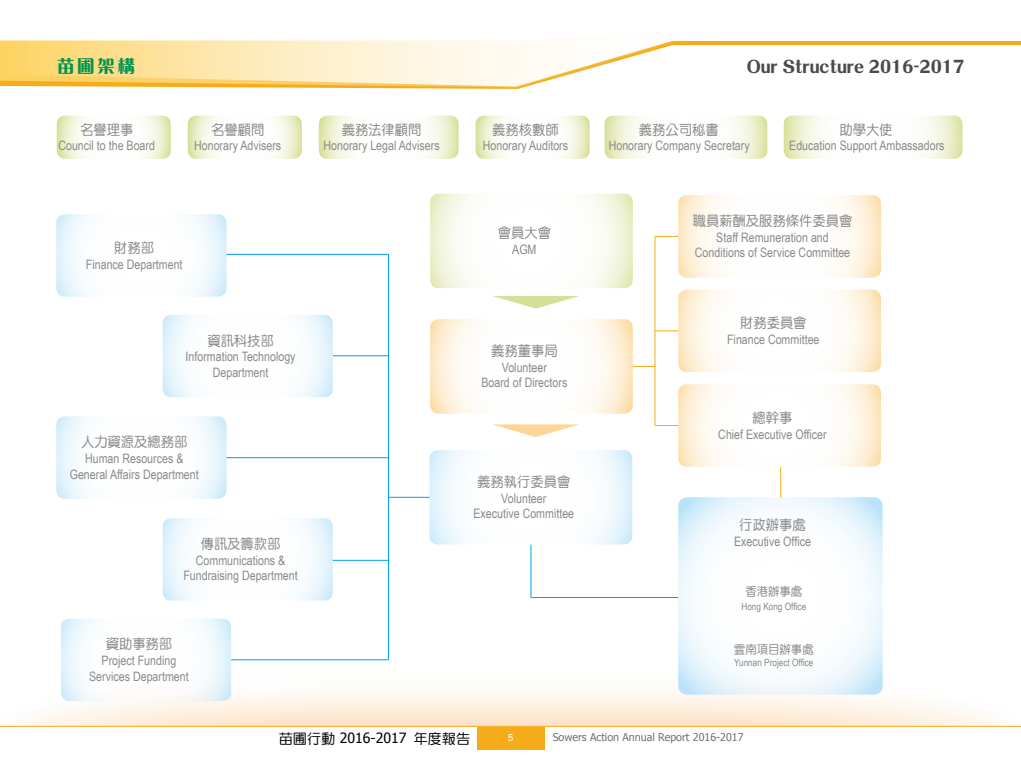
<style>
.page{position:relative;width:1021px;height:766px;background:#fff}
.page>*{position:absolute;margin:0;border:0;box-sizing:border-box;transform-origin:0 0}
.t1{font:800 18px "M Ellan HK";color:#4c4948}
.t2{font:800 18px "M Ellan HK";color:#00954f}
.t3{font:14.1px "Tahoma";color:#000}
.t4{font:14px "DF Yuan W5 WIN BF";color:#898989;scale:.95 1}
.t5{font:13px/15.6px "Arial Narrow";color:#898989;text-align:center}
.t6{font:12px "DF Yuan W5 WIN BF";color:#898989;scale:.95 1}
.t7{font:10.7px "Tahoma";color:#727171}
.t8{font:10px "Arial Narrow";color:#898989}
.t9{font:10px "Arial";color:#fff}
.s1{font-family:"DF Yuan W5 WIN BF"}
</style>
<div class="page">
<svg style="left:0;top:665px;width:1020px;height:62px"></svg>
<svg style="left:190px;top:87px;width:335px;height:2px"></svg>
<hr style="left:665px;top:41px;width:355px;height:3px;background:#f6ac19">
<svg style="left:0;top:40px;width:717px;height:47px"></svg>
<div style="left:477px;top:727px;width:67px;height:22px;background:#f6ac19"></div>
<hr style="left:0;top:725px;width:1020px;height:1px;background:#f6ac19">
<hr style="left:531px;top:597px;width:147px;height:1px;background:#00a0e9">
<hr style="left:388px;top:497px;width:41px;height:1px;background:#00a0e9">
<hr style="left:530px;top:544px;width:1px;height:53px;background:#00a0e9">
<svg style="left:678px;top:497px;width:204px;height:197px"></svg>
<svg style="left:430px;top:319px;width:203px;height:94px"></svg>
<svg style="left:678px;top:195px;width:203px;height:82px"></svg>
<svg style="left:678px;top:289px;width:203px;height:83px"></svg>
<svg style="left:678px;top:384px;width:203px;height:82px"></svg>
<svg style="left:56px;top:214px;width:170px;height:82px"></svg>
<svg style="left:163px;top:314px;width:170px;height:83px"></svg>
<svg style="left:56px;top:416px;width:170px;height:82px"></svg>
<svg style="left:61px;top:618px;width:170px;height:82px"></svg>
<svg style="left:163px;top:518px;width:170px;height:82px"></svg>
<svg style="left:429px;top:450px;width:203px;height:94px"></svg>
<svg style="left:430px;top:194px;width:203px;height:94px"></svg>
<svg style="left:57px;top:116px;width:114px;height:43px"></svg>
<svg style="left:188px;top:116px;width:114px;height:43px"></svg>
<svg style="left:319px;top:116px;width:139px;height:43px"></svg>
<svg style="left:475px;top:116px;width:114px;height:43px"></svg>
<svg style="left:604px;top:116px;width:163px;height:43px"></svg>
<svg style="left:783px;top:116px;width:179px;height:43px"></svg>
<svg style="left:493px;top:296px;width:86px;height:12px"></svg>
<svg style="left:492px;top:424px;width:87px;height:13px"></svg>
<svg style="left:633px;top:366px;width:21px;height:1px"></svg>
<hr style="left:226px;top:254px;width:162px;height:1px;background:#00a0e9">
<hr style="left:226px;top:457px;width:162px;height:1px;background:#00a0e9">
<hr style="left:231px;top:659px;width:158px;height:1px;background:#00a0e9">
<hr style="left:333px;top:560px;width:55px;height:1px;background:#00a0e9">
<hr style="left:333px;top:355px;width:55px;height:1px;background:#00a0e9">
<svg style="left:654px;top:425px;width:24px;height:1px"></svg>
<svg style="left:655px;top:330px;width:23px;height:1px"></svg>
<svg style="left:655px;top:236px;width:23px;height:1px"></svg>
<hr style="left:654px;top:236px;width:1px;height:189px;background:#f6ac19">
<hr style="left:780px;top:466px;width:1px;height:31px;background:#f6ac19">
<hr style="left:388px;top:254px;width:1px;height:405px;background:#00a0e9">
<h1 class="t2" style="left:57px;top:53px;width:80px">苗圃架構</h1>
<h1 class="t1" style="left:746px;top:54px;width:219px">Our Structure 2016-2017</h1>
<p class="t4" style="left:80px;top:122px;width:58px">名譽理事</p>
<p class="t5" style="left:58px;top:137px;width:98px">Council to the Board</p>
<p class="t4" style="left:211px;top:122px;width:58px">名譽顧問</p>
<p class="t5" style="left:194px;top:137px;width:89px">Honorary Advisers</p>
<p class="t4" style="left:342px;top:122px;width:85px">義務法律顧問</p>
<p class="t5" style="left:323px;top:137px;width:118px">Honorary Legal Advisers</p>
<p class="t4" style="left:114px;top:240px;width:44px">財務部</p>
<p class="t5" style="left:86px;top:255px;width:98px">Finance Department</p>
<p class="t4" style="left:207px;top:333px;width:72px">資訊科技部</p>
<p class="t5" style="left:185px;top:348px;width:112px">Information Technology<br>Department</p>
<p class="t4" style="left:81px;top:435px;width:114px">人力資源及總務部</p>
<p class="t5" style="left:70px;top:450px;width:130px">Human Resources &amp;<br>General Affairs Department</p>
<p class="t4" style="left:201px;top:536px;width:85px">傳訊及籌款部</p>
<p class="t5" style="left:183px;top:551px;width:116px">Communications &amp;<br>Fundraising Department</p>
<p class="t4" style="left:106px;top:637px;width:71px">資助事務部</p>
<p class="t5" style="left:89px;top:652px;width:101px">Project Funding<br>Services Department</p>
<p class="t4" style="left:492px;top:122px;width:71px">義務核數師</p>
<p class="t5" style="left:483px;top:137px;width:87px">Honorary Auditors</p>
<p class="t4" style="left:498px;top:226px;width:57px">會員大會</p>
<p class="t5" style="left:512px;top:241px;width:26px">AGM</p>
<p class="t4" style="left:491px;top:343px;width:71px">義務董事局</p>
<p class="t5" style="left:481px;top:359px;width:87px">Volunteer<br>Board of Directors</p>
<p class="t4" style="left:477px;top:474px;width:99px">義務執行委員會</p>
<p class="t5" style="left:473px;top:489px;width:102px">Volunteer<br>Executive Committee</p>
<p class="t4" style="left:639px;top:122px;width:85px">義務公司秘書</p>
<p class="t5" style="left:608px;top:137px;width:142px">Honorary Company Secretary</p>
<p class="t4" style="left:839px;top:122px;width:58px">助學大使</p>
<p class="t5" style="left:789px;top:137px;width:157px">Education Support Ambassadors</p>
<p class="t4" style="left:692px;top:214px;width:170px">職員薪酬及服務條件委員會</p>
<p class="t5" style="left:695px;top:229px;width:157px">Staff Remuneration and<br>Conditions of Service Committee</p>
<p class="t4" style="left:740px;top:316px;width:71px">財務委員會</p>
<p class="t5" style="left:727px;top:331px;width:94px">Finance Committee</p>
<p class="t4" style="left:752px;top:410px;width:44px">總幹事</p>
<p class="t5" style="left:718px;top:425px;width:110px">Chief Executive Officer</p>
<p class="t4" style="left:739px;top:518px;width:71px">行政辦事處</p>
<p class="t5" style="left:734px;top:533px;width:79px">Executive Office</p>
<p class="t6" style="left:745px;top:585px;width:61px">香港辦事處</p>
<p class="t8" style="left:741px;top:598px;width:66px">Hong Kong Office</p>
<p class="t6" style="left:734px;top:643px;width:85px">雲南項目辦事處</p>
<p class="t8" style="left:734px;top:655px;width:81px">Yunnan Project Office</p>
<p class="t3" style="left:279px;top:727px;width:193px"><span class="s1">苗圃行動</span> 2016-2017 <span class="s1">年度報告</span></p>
<p class="t9" style="left:507px;top:730px;width:7px">5</p>
<p class="t7" style="left:552px;top:730px;width:192px">Sowers Action Annual Report 2016-2017</p>
</div>
